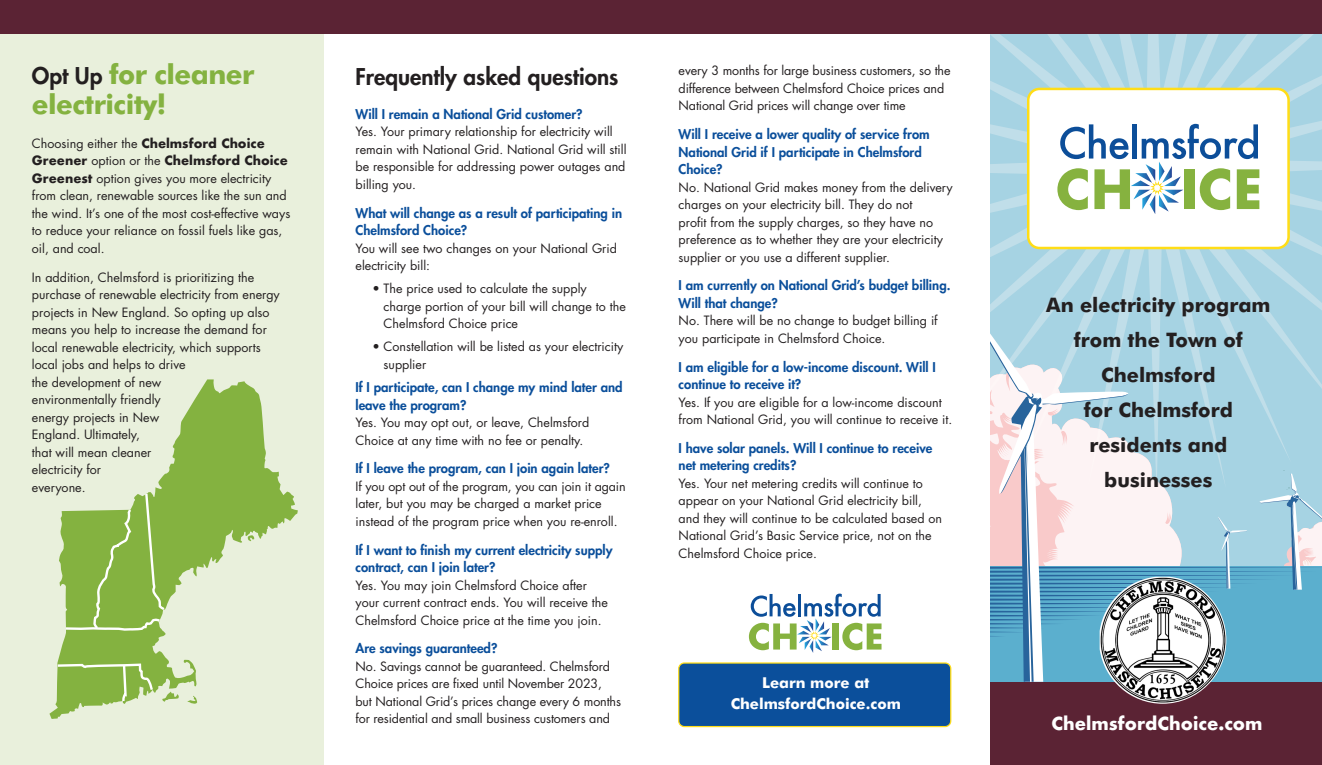
<style>
.page{position:relative;width:1322px;height:765px;background:#fff}
.page>*{position:absolute;margin:0;border:0;box-sizing:border-box;transform-origin:0 0}
.Header_small{font:700 27.5px/30px "Futura BT";letter-spacing:-.02em;color:#84b240}
.Header_small-2{font:800 22.5px "Futura";color:#231f20}
.header2{font:700 20px/35px "Futura BT";color:#231f20;text-align:center}
.text{font:700 17.5px "Futura";color:#fff}
.text-2{font:700 15px "Futura BT";color:#fff}
.FAQquestion{font:800 13.12px/17.5px "Futura";color:#0b4f9b}
.FAQanswer{font:12.5px/17.5px "Futura";color:#231f20}
.text-3{font:12.5px/17.5px "Futura";color:#231f20}
.s1{font-family:"Futura";font-weight:800;font-size:22.5px;color:#231f20}
.s2{font-weight:700}
</style>
<div class="page">
<div style="left:990px;top:29px;width:332px;height:736px;background:#5b2334"></div>
<svg style="left:990px;top:34px;width:332px;height:291px;background:#aed6e4"></svg>
<svg style="left:990px;top:325px;width:332px;height:357px;background:#abcede"></svg>
<div style="left:0;top:32px;width:324px;height:733px;background:#e9f0dc"></div>
<svg style="left:49px;top:379px;width:249px;height:340px"></svg>
<svg style="left:63px;top:491px;width:103px;height:152px;background:#95bd5b"></svg>
<svg style="left:55px;top:662px;width:100px;height:57px"></svg>
<div style="left:0;top:0;width:1322px;height:34px;background:#5b2334"></div>
<div style="left:1028px;top:89px;width:260px;height:159px;background:#fff;border-radius:11px"></div>
<svg style="left:1057px;top:124px;width:202px;height:90px"></svg>
<div style="left:1027px;top:88px;width:263px;height:161px;border:2px solid #ffdd17;border-radius:11px"></div>
<img style="left:1100px;top:577px;width:126px;height:127px">
<svg style="left:749px;top:594px;width:132px;height:59px"></svg>
<div style="left:679px;top:663px;width:272px;height:64px;background:#0b4f9b;border-radius:6px"></div>
<div style="left:678px;top:662px;width:273px;height:65px;border:1px solid #ffdd17;border-radius:6px"></div>
<p class="Header_small" style="left:32px;top:59px;width:224px"><span class="s1">Opt Up</span> for cleaner electricity!</p>
<p class="text-3" style="left:32px;top:134px;width:260px">Choosing either the <span class="s2">Chelmsford Choice Greener</span> option or the <span class="s2">Chelmsford Choice Greenest</span> option gives you more electricity from clean, renewable sources like the sun and the wind. It’s one of the most cost-effective ways to reduce your reliance on fossil fuels like gas, oil, and coal.</p>
<p class="text-3" style="left:32px;top:268px;width:249px">In addition, Chelmsford is prioritizing the purchase of renewable electricity from energy projects in New England. So opting up also means you help to increase the demand for local renewable electricity, which supports local jobs and helps to drive<br>the development of new<br>environmentally friendly<br>energy projects in New<br>England. Ultimately,<br>that will mean cleaner<br>electricity for<br>everyone.</p>
<p class="Header_small-2" style="left:355px;top:61px;width:264px">Frequently asked questions</p>
<p class="FAQquestion" style="left:355px;top:105px;width:229px">Will I remain a National Grid customer?</p>
<p class="FAQanswer" style="left:355px;top:123px;width:272px">Yes. Your primary relationship for electricity will remain with National Grid. National Grid will still be responsible for addressing power outages and billing you.</p>
<p class="FAQquestion" style="left:355px;top:204px;width:268px">What will change as a result of participating in<br>Chelmsford Choice?</p>
<p class="FAQanswer" style="left:355px;top:239px;width:263px">You will see two changes on your National Grid electricity bill:</p>
<p class="FAQanswer" style="left:384px;top:280px;width:244px;text-indent:-11px">• The price used to calculate the supply charge portion of your bill will change to the<br>Chelmsford Choice price</p>
<p class="FAQanswer" style="left:384px;top:338px;width:241px;text-indent:-11px">• Constellation will be listed as your electricity supplier</p>
<p class="FAQquestion" style="left:355px;top:378px;width:269px">If I participate, can I change my mind later and leave the program?</p>
<p class="FAQanswer" style="left:355px;top:414px;width:235px">Yes. You may opt out, or leave, Chelmsford<br>Choice at any time with no fee or penalty.</p>
<p class="FAQquestion" style="left:355px;top:460px;width:256px">If I leave the program, can I join again later?</p>
<p class="FAQanswer" style="left:355px;top:477px;width:272px">If you opt out of the program, you can join it again later, but you may be charged a market price instead of the program price when you re-enroll.</p>
<p class="FAQquestion" style="left:355px;top:541px;width:258px">If I want to finish my current electricity supply contract, can I join later?</p>
<p class="FAQanswer" style="left:355px;top:576px;width:254px">Yes. You may join Chelmsford Choice after your current contract ends. You will receive the<br>Chelmsford Choice price at the time you join.</p>
<p class="FAQquestion" style="left:355px;top:640px;width:143px">Are savings guaranteed?</p>
<p class="FAQanswer" style="left:355px;top:657px;width:267px">No. Savings cannot be guaranteed. Chelmsford Choice prices are fixed until November 2023, but National Grid’s prices change every 6 months for residential and small business customers and</p>
<p class="FAQanswer" style="left:679px;top:62px;width:273px">every 3 months for large business customers, so the difference between Chelmsford Choice prices and<br>National Grid prices will change over time</p>
<p class="FAQquestion" style="left:679px;top:125px;width:253px">Will I receive a lower quality of service from<br>National Grid if I participate in Chelmsford<br>Choice?</p>
<p class="FAQanswer" style="left:679px;top:178px;width:276px">No. National Grid makes money from the delivery charges on your electricity bill. They do not<br>profit from the supply charges, so they have no preference as to whether they are your electricity supplier or you use a different supplier.</p>
<p class="FAQquestion" style="left:679px;top:277px;width:273px">I am currently on National Grid’s budget billing.<br>Will that change?</p>
<p class="FAQanswer" style="left:679px;top:312px;width:261px">No. There will be no change to budget billing if you participate in Chelmsford Choice.</p>
<p class="FAQquestion" style="left:679px;top:358px;width:259px">I am eligible for a low-income discount. Will I continue to receive it?</p>
<p class="FAQanswer" style="left:679px;top:393px;width:275px">Yes. If you are eligible for a low-income discount from National Grid, you will continue to receive it.</p>
<p class="FAQquestion" style="left:679px;top:439px;width:255px">I have solar panels. Will I continue to receive net metering credits?</p>
<p class="FAQanswer" style="left:679px;top:474px;width:265px">Yes. Your net metering credits will continue to appear on your National Grid electricity bill, and they will continue to be calculated based on National Grid’s Basic Service price, not on the Chelmsford Choice price.</p>
<p class="text-2" style="left:762px;top:673px;width:109px">Learn more at</p>
<p class="text-2" style="left:731px;top:694px;width:172px">ChelmsfordChoice.com</p>
<p class="header2" style="left:1046px;top:287px;width:226px">An electricity program from the Town of<br>Chelmsford<br>for Chelmsford residents and businesses</p>
<p class="text" style="left:1051px;top:711px;width:212px">ChelmsfordChoice.com</p>
</div>
